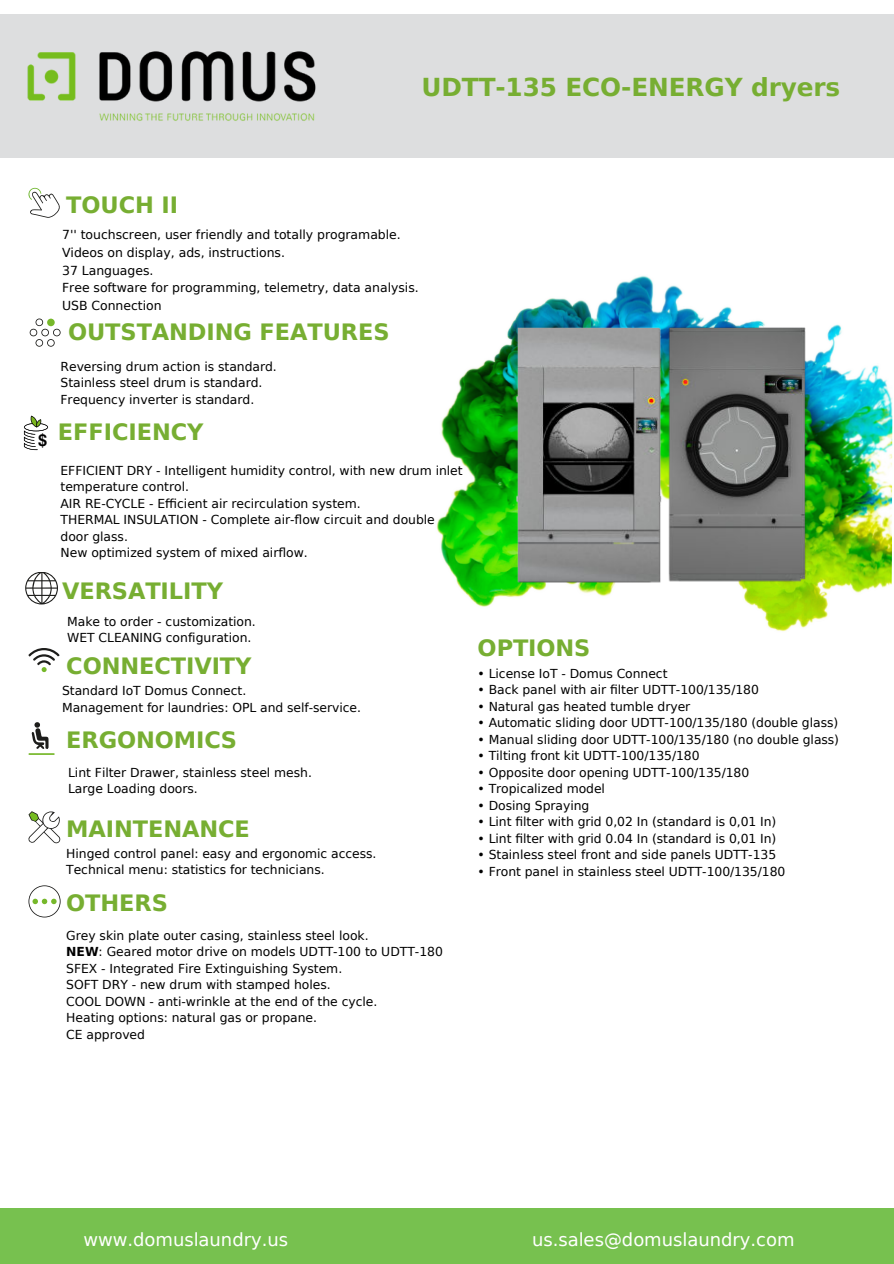
<style>
.page{position:relative;width:894px;height:1264px;background:#fff}
.page>*{position:absolute;margin:0;border:0;box-sizing:border-box;transform-origin:0 0}
.t1{font:700 24.75px "DejaVu Sans";letter-spacing:-.005em;color:#77ae32}
.t2{font:700 22.5px "DejaVu Sans";letter-spacing:-.005em;color:#77ae32}
.t3{font:18px "DejaVu Sans";color:#fff}
.t4{font:700 16.8px "Helvetica World";color:#000}
.t5{font:12.45px "DejaVu Sans";color:#000}
.t6{font:12.3px "DejaVu Sans";letter-spacing:-.005em;color:#000}
.s1{font-weight:700}
</style>
<div class="page">
<img style="left:436px;top:324px;width:457px;height:307px">
<div style="left:0;top:14px;width:893px;height:143px;background:#dddedf"></div>
<img style="left:27px;top:51px;width:289px;height:70px">
<svg style="left:25px;top:572px;width:33px;height:32px"></svg>
<svg style="left:28px;top:811px;width:32px;height:32px"></svg>
<svg style="left:28px;top:188px;width:32px;height:30px"></svg>
<svg style="left:28px;top:722px;width:27px;height:33px"></svg>
<svg style="left:28px;top:648px;width:31px;height:24px"></svg>
<svg style="left:28px;top:885px;width:33px;height:32px"></svg>
<svg style="left:30px;top:318px;width:31px;height:29px"></svg>
<div style="left:0;top:1208px;width:893px;height:55px;background:#77c14f"></div>
<img style="left:502px;top:275px;width:313px;height:313px">
<svg style="left:24px;top:415px;width:24px;height:35px"></svg>
<div style="left:36px;top:433px;width:18px;height:15px;background:#fff"></div>
<p class="t1" style="left:421px;top:73px;width:420px">UDTT-135 ECO-ENERGY dryers</p>
<h3 class="t4" style="left:38px;top:426px;width:11px">$</h3>
<p class="t2" style="left:66px;top:192px;width:113px">TOUCH II</p>
<p class="t5" style="left:62px;top:228px;width:340px">7'' touchscreen, user friendly and totally programable.</p>
<p class="t5" style="left:62px;top:245px;width:224px">Videos on display, ads, instructions.</p>
<p class="t5" style="left:62px;top:263px;width:93px">37 Languages.</p>
<p class="t5" style="left:62px;top:281px;width:358px">Free software for programming, telemetry, data analysis.</p>
<p class="t5" style="left:62px;top:298px;width:101px">USB Connection</p>
<h1 class="t2" style="left:68px;top:319px;width:323px">OUTSTANDING FEATURES</h1>
<p class="t6" style="left:60px;top:359px;width:218px">Reversing drum action is standard.</p>
<p class="t6" style="left:60px;top:376px;width:203px">Stainless steel drum is standard.</p>
<h1 class="t6" style="left:60px;top:392px;width:195px">Frequency inverter is standard.</h1>
<p class="t2" style="left:58px;top:419px;width:147px">EFFICIENCY</p>
<p class="t6" style="left:60px;top:463px;width:403px">EFFICIENT DRY - Intelligent humidity control, with new drum inlet</p>
<p class="t6" style="left:60px;top:479px;width:130px">temperature control.</p>
<h1 class="t6" style="left:60px;top:496px;width:301px">AIR RE-CYCLE - Efficient air recirculation system.</h1>
<p class="t6" style="left:60px;top:512px;width:376px">THERMAL INSULATION - Complete air-flow circuit and double</p>
<p class="t6" style="left:60px;top:529px;width:69px">door glass.</p>
<h1 class="t6" style="left:60px;top:545px;width:248px">New optimized system of mixed airflow.</h1>
<p class="t2" style="left:62px;top:578px;width:162px">VERSATILITY</p>
<p class="t6" style="left:67px;top:614px;width:190px">Make to order - customization.</p>
<p class="t6" style="left:67px;top:631px;width:186px">WET CLEANING configuration.</p>
<p class="t2" style="left:66px;top:652px;width:187px">CONNECTIVITY</p>
<p class="t6" style="left:62px;top:684px;width:186px">Standard IoT Domus Connect.</p>
<p class="t6" style="left:62px;top:700px;width:300px">Management for laundries: OPL and self-service.</p>
<p class="t2" style="left:66px;top:726px;width:172px">ERGONOMICS</p>
<h1 class="t6" style="left:68px;top:765px;width:245px">Lint Filter Drawer, stainless steel mesh.</h1>
<p class="t6" style="left:68px;top:782px;width:131px">Large Loading doors.</p>
<p class="t2" style="left:66px;top:815px;width:185px">MAINTENANCE</p>
<p class="t6" style="left:66px;top:846px;width:311px">Hinged control panel: easy and ergonomic access.</p>
<p class="t6" style="left:66px;top:862px;width:260px">Technical menu: statistics for technicians.</p>
<p class="t2" style="left:66px;top:890px;width:103px">OTHERS</p>
<p class="t6" style="left:66px;top:928px;width:304px">Grey skin plate outer casing, stainless steel look.</p>
<p class="t6" style="left:66px;top:944px;width:378px"><span class="s1">NEW</span>: Geared motor drive on models UDTT-100 to UDTT-180</p>
<p class="t6" style="left:66px;top:961px;width:277px">SFEX - Integrated Fire Extinguishing System.</p>
<p class="t6" style="left:66px;top:977px;width:266px">SOFT DRY - new drum with stamped holes.</p>
<p class="t6" style="left:66px;top:994px;width:312px">COOL DOWN - anti-wrinkle at the end of the cycle.</p>
<p class="t6" style="left:66px;top:1010px;width:252px">Heating options: natural gas or propane.</p>
<h3 class="t6" style="left:66px;top:1027px;width:80px">CE approved</h3>
<p class="t2" style="left:477px;top:635px;width:114px">OPTIONS</p>
<p class="t6" style="left:477px;top:666px;width:191px">• License IoT - Domus Connect</p>
<h1 class="t6" style="left:477px;top:683px;width:283px">• Back panel with air filter UDTT-100/135/180</h1>
<p class="t6" style="left:477px;top:699px;width:214px">• Natural gas heated tumble dryer</p>
<p class="t6" style="left:477px;top:716px;width:362px">• Automatic sliding door UDTT-100/135/180 (double glass)</p>
<p class="t6" style="left:477px;top:732px;width:363px">• Manual sliding door UDTT-100/135/180 (no double glass)</p>
<p class="t6" style="left:477px;top:749px;width:223px">• Tilting front kit UDTT-100/135/180</p>
<p class="t6" style="left:477px;top:765px;width:273px">• Opposite door opening UDTT-100/135/180</p>
<p class="t6" style="left:477px;top:782px;width:129px">• Tropicalized model</p>
<h1 class="t6" style="left:477px;top:798px;width:113px">• Dosing Spraying</h1>
<p class="t6" style="left:477px;top:815px;width:300px">• Lint filter with grid 0,02 In (standard is 0,01 In)</p>
<p class="t6" style="left:477px;top:831px;width:300px">• Lint filter with grid 0.04 In (standard is 0,01 In)</p>
<p class="t6" style="left:477px;top:848px;width:300px">• Stainless steel front and side panels UDTT-135</p>
<p class="t6" style="left:477px;top:864px;width:309px">• Front panel in stainless steel UDTT-100/135/180</p>
<p class="t3" style="left:83px;top:1229px;width:206px">www.domuslaundry.us</p>
<p class="t3" style="left:532px;top:1229px;width:264px">us.sales@domuslaundry.com</p>
</div>
